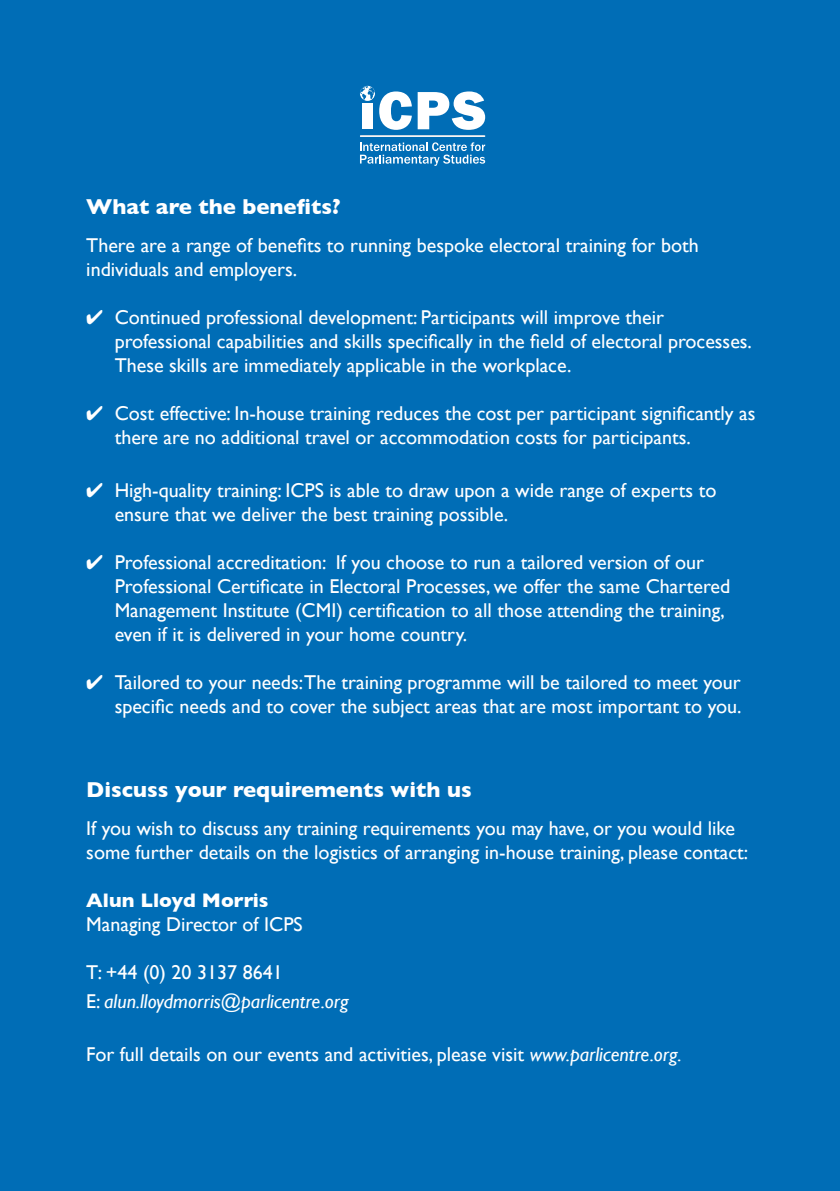
<style>
.page{position:relative;width:840px;height:1191px;background:#fff}
.page>*{position:absolute;margin:0;border:0;box-sizing:border-box;transform-origin:0 0}
.t1{font:700 22px "Gill Sans";color:#fff}
.t2{font:20px/24px "Gill Sans";color:#fff}
.t3{font:italic 20px/28.8px "Gill Sans";color:#fff}
.t4{font:700 20px "Gill Sans";color:#fff}
.s1{font-style:normal}
.s2{font-style:italic}
</style>
<div class="page">
<div style="left:0;top:0;width:839px;height:1191px;background:#006db6"></div>
<svg style="left:417px;top:91px;width:68px;height:39px"></svg>
<svg style="left:360px;top:86px;width:51px;height:44px"></svg>
<hr style="left:360px;top:135px;width:124px;height:2px;background:#fff">
<svg style="left:360px;top:142px;width:125px;height:24px"></svg>
<p class="t1" style="left:86px;top:193px;width:255px">What are the benefits?</p>
<p class="t2" style="left:86px;top:233px;width:613px">There are a range of benefits to running bespoke electoral training for both individuals and employers.</p>
<p class="t2" style="left:115px;top:305px;width:638px;text-indent:-28px">✔ Continued professional development: Participants will improve their professional capabilities and skills specifically in the field of electoral processes.<br>These skills are immediately applicable in the workplace.</p>
<p class="t2" style="left:115px;top:401px;width:641px;text-indent:-28px">✔ Cost effective: In-house training reduces the cost per participant significantly as there are no additional travel or accommodation costs for participants.</p>
<p class="t2" style="left:115px;top:478px;width:603px;text-indent:-28px">✔ High-quality training: ICPS is able to draw upon a wide range of experts to ensure that we deliver the best training possible.</p>
<p class="t2" style="left:115px;top:550px;width:617px;text-indent:-28px">✔ Professional accreditation: If you choose to run a tailored version of our Professional Certificate in Electoral Processes, we offer the same Chartered Management Institute (CMI) certification to all those attending the training, even if it is delivered in your home country.</p>
<p class="t2" style="left:86px;top:670px;width:656px;text-align:right">✔ Tailored to your needs:The training programme will be tailored to meet your specific needs and to cover the subject areas that are most important to you.</p>
<p class="t1" style="left:86px;top:776px;width:386px">Discuss your requirements with us</p>
<p class="t2" style="left:86px;top:816px;width:663px">If you wish to discuss any training requirements you may have, or you would like some further details on the logistics of arranging in-house training, please contact:</p>
<p class="t4" style="left:86px;top:889px;width:184px">Alun Lloyd Morris</p>
<p class="t2" style="left:86px;top:912px;width:218px">Managing Director of ICPS</p>
<p class="t3" style="left:86px;top:958px;width:264px"><span class="s1">T: +44 (0) 20 3137 8641<br>E:</span> alun.lloydmorris@parlicentre.org</p>
<p class="t2" style="left:86px;top:1042px;width:596px">For full details on our events and activities, please visit <span class="s2">www.parlicentre.org.</span></p>
</div>
